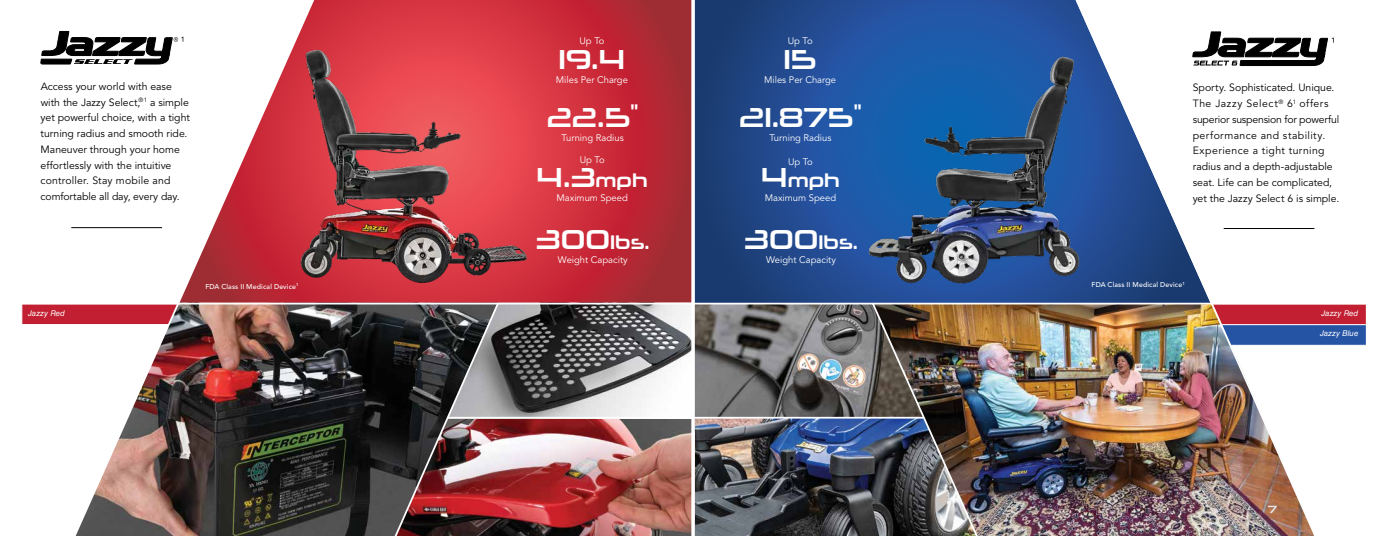
<style>
.page{position:relative;width:1386px;height:536px;background:#fff}
.page>*{position:absolute;margin:0;border:0;box-sizing:border-box;transform-origin:0 0}
.t1{font:27.56px "Neuropolitical Rg";color:#fff}
.t2{font:18.9px "Neuropolitical Rg";color:#fff}
.t3{font:10.5px/15.8px "Avenir LT Std";color:#000}
.t4{font:10.5px "Neuropolitical Rg";color:#e6e7e8}
.t5{font:9.45px "Avenir LT Std";color:#fff}
.t6{font:italic 7.88px "Helvetica LT Std";color:#fff}
.t7{font:500 7px "Avenir LT Std";letter-spacing:.02em;color:#fff}
.s1{font-size:27.56px}
.s2{font-size:18.9px}
</style>
<div class="page">
<div style="left:1199px;top:324px;width:167px;height:21px;background:#2654a5"></div>
<img style="left:509px;top:418px;width:361px;height:118px">
<img style="left:695px;top:304px;width:175px;height:112px">
<div style="left:1199px;top:303px;width:167px;height:22px;background:#c22032;border:1px solid #fff"></div>
<img style="left:509px;top:304px;width:182px;height:112px">
<div style="left:21px;top:303px;width:168px;height:22px;background:#c22032;border:1px solid #fff"></div>
<img style="left:320px;top:304px;width:189px;height:232px">
<svg style="left:320px;top:0;width:371px;height:302px;background:#c32d39"></svg>
<img style="left:65px;top:0;width:255px;height:536px">
<hr style="left:447px;top:416px;width:477px;height:2px;background:#fff">
<svg style="left:695px;top:0;width:375px;height:302px;background:#20498d"></svg>
<img style="left:857px;top:47px;width:213px;height:250px">
<img style="left:386px;top:300px;width:114px;height:236px">
<svg style="left:691px;top:0;width:4px;height:536px"></svg>
<hr style="left:71px;top:227px;width:91px;height:1px;background:#000">
<img style="left:287px;top:51px;width:254px;height:242px">
<img style="left:987px;top:304px;width:83px;height:232px">
<img style="left:870px;top:300px;width:117px;height:236px">
<img style="left:1070px;top:0;width:255px;height:536px">
<hr style="left:10px;top:302px;width:1368px;height:2px;background:#fff">
<svg style="left:1192px;top:30px;width:142px;height:36px"></svg>
<svg style="left:41px;top:30px;width:142px;height:35px"></svg>
<p class="t5" style="left:579px;top:35px;width:26px">Up To</p>
<h1 class="t1" style="left:558px;top:42px;width:68px">19.4</h1>
<p class="t5" style="left:556px;top:75px;width:74px">Miles Per Charge</p>
<p class="t5" style="left:788px;top:35px;width:26px">Up To</p>
<h1 class="t1" style="left:783px;top:42px;width:35px">15</h1>
<p class="t5" style="left:764px;top:75px;width:74px">Miles Per Charge</p>
<p class="t3" style="left:41px;top:79px;width:151px">Access your world with ease with the Jazzy Select,<sup>®1</sup> a simple yet powerful choice, with a tight turning radius and smooth ride.<br>Maneuver through your home effortlessly with the intuitive controller. Stay mobile and comfortable all day, every day.</p>
<p class="t3" style="left:1193px;top:80px;width:148px">Sporty. Sophisticated. Unique.<br>The Jazzy Select<sup>®</sup> 6<sup>1</sup> offers superior suspension for powerful performance and stability.<br>Experience a tight turning radius and a depth-adjustable seat. Life can be complicated, yet the Jazzy Select 6 is simple.</p>
<h2 class="t2" style="left:536px;top:230px;width:115px"><span class="s1">300</span>lbs.</h2>
<p class="t5" style="left:558px;top:254px;width:71px">Weight Capacity</p>
<h1 class="t1" style="left:547px;top:100px;width:93px">22.5<sup>"</sup></h1>
<p class="t5" style="left:562px;top:132px;width:64px">Turning Radius</p>
<h1 class="t1" style="left:739px;top:100px;width:124px">21.875<sup>"</sup></h1>
<p class="t5" style="left:769px;top:132px;width:64px">Turning Radius</p>
<p class="t5" style="left:580px;top:154px;width:26px">Up To</p>
<h1 class="t1" style="left:537px;top:160px;width:113px">4.3<span class="s2">mph</span></h1>
<p class="t5" style="left:556px;top:192px;width:73px">Maximum Speed</p>
<p class="t5" style="left:788px;top:156px;width:26px">Up To</p>
<h2 class="t2" style="left:761px;top:169px;width:80px"><span class="s1">4</span>mph</h2>
<p class="t5" style="left:765px;top:192px;width:73px">Maximum Speed</p>
<h2 class="t2" style="left:744px;top:230px;width:115px"><span class="s1">300</span>lbs.</h2>
<p class="t5" style="left:766px;top:254px;width:71px">Weight Capacity</p>
<p class="t7" style="left:205px;top:282px;width:95px">FDA Class II Medical Device<sup>1</sup></p>
<p class="t7" style="left:1092px;top:280px;width:95px">FDA Class II Medical Device<sup>1</sup></p>
<p class="t6" style="left:28px;top:309px;width:38px">Jazzy Red</p>
<p class="t6" style="left:1322px;top:308px;width:38px">Jazzy Red</p>
<p class="t6" style="left:1320px;top:328px;width:40px">Jazzy Blue</p>
<p class="t4" style="left:1268px;top:502px;width:11px">7</p>
</div>
